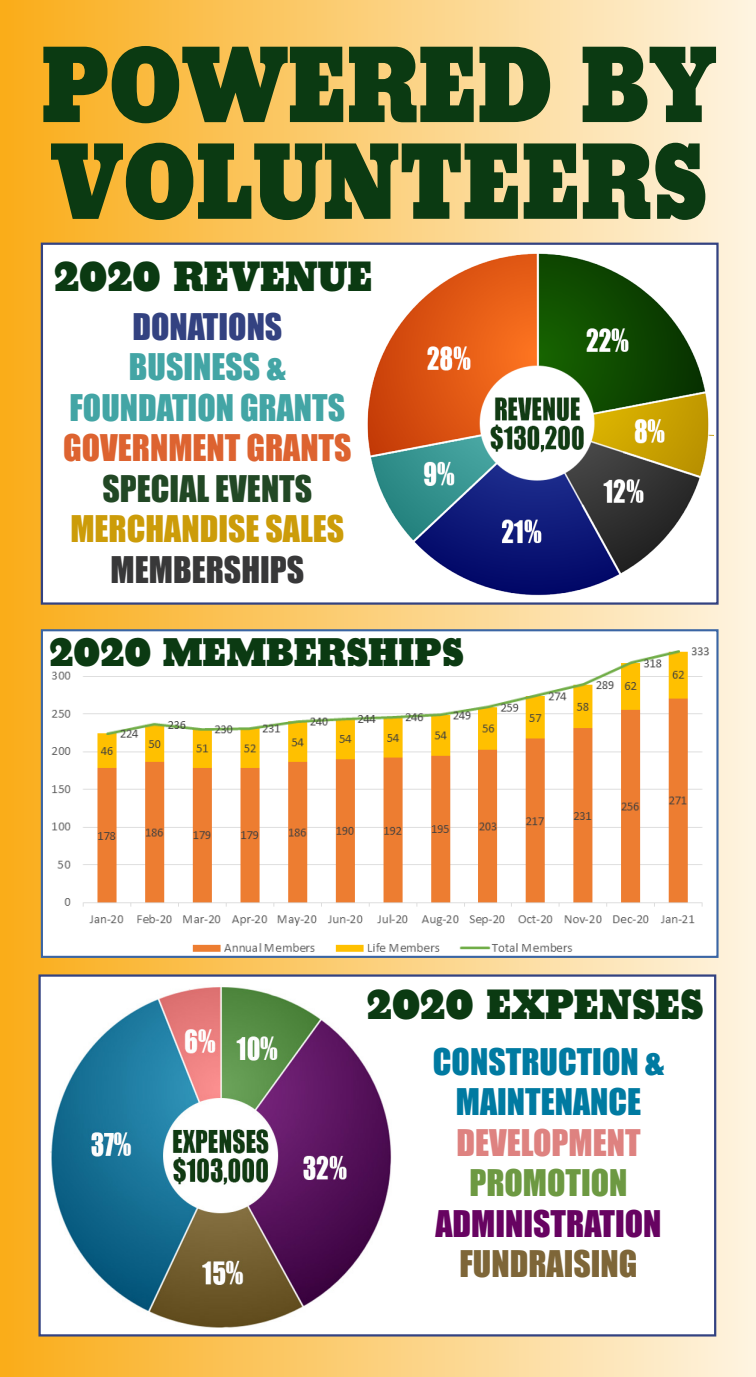
<style>
.page{position:relative;width:756px;height:1377px;background:#fff}
.page>*{position:absolute;margin:0;border:0;box-sizing:border-box;transform-origin:0 0}
.t1{font:700 103.5px "Beton CG Extra";color:#0b3a12;scale:.92 1}
.t2{font:700 40.5px "Beton CG Extra";color:#0b3a12}
.t3{font:700 38.25px "Beton CG Extra";color:#0b3a12}
.t4{font:33.75px "Impact";color:#43a5a5}
.t5{font:33.75px "Impact";color:#007aa1}
.t6{font:33.75px "Impact";color:#dd6330}
.t7{font:33.75px "Impact";color:#cc9c09}
.t8{font:33.75px "Impact";color:#670361}
.t9{font:33.75px "Impact";color:#224825}
.t10{font:33.75px "Impact";color:#383839}
.t11{font:33.75px "Impact";color:#de8280}
.t12{font:33.75px "Impact";color:#7e6638}
.t13{font:33.75px "Impact";color:#334281}
.t14{font:33.75px "Impact";color:#6d9942}
.s1{font-size:47.25px}
.s2{font-size:45px}
</style>
<div class="page">
<div style="left:0;top:0;width:756px;height:1377px;background:linear-gradient(to right,#f9ac19,#fdf3e0)"></div>
<div style="left:41px;top:243px;width:678px;height:362px;background:#fff;border:2px solid #334281"></div>
<img style="left:44px;top:632px;width:672px;height:323px">
<div style="left:41px;top:629px;width:678px;height:329px;border:2px solid #3a65a4"></div>
<div style="left:50px;top:633px;width:662px;height:12px;background:#fff"></div>
<div style="left:38px;top:974px;width:678px;height:363px;background:#fff;border:2px solid #334281"></div>
<img style="left:367px;top:253px;width:347px;height:343px">
<img style="left:50px;top:987px;width:342px;height:341px">
<p class="t1" style="left:41px;top:19px;width:735px">POWERED BY</p>
<p class="t1" style="left:51px;top:116px;width:715px">VOLUNTEERS</p>
<p class="t2" style="left:54px;top:250px;width:320px"><span class="s1">2020</span> REVENUE</p>
<p class="t13" style="left:132px;top:301px;width:152px">DONATIONS</p>
<p class="t4" style="left:129px;top:341px;width:158px">BUSINESS &amp;</p>
<p class="t4" style="left:70px;top:382px;width:277px">FOUNDATION GRANTS</p>
<p class="t6" style="left:63px;top:422px;width:290px">GOVERNMENT GRANTS</p>
<p class="t9" style="left:103px;top:463px;width:211px">SPECIAL EVENTS</p>
<p class="t7" style="left:70px;top:503px;width:276px">MERCHANDISE SALES</p>
<p class="t10" style="left:111px;top:544px;width:195px">MEMBERSHIPS</p>
<p class="t3" style="left:50px;top:628px;width:416px"><span class="s2">2020</span> MEMBERSHIPS</p>
<p class="t2" style="left:367px;top:979px;width:338px"><span class="s1">2020</span> EXPENSES</p>
<p class="t5" style="left:433px;top:1035px;width:233px">CONSTRUCTION &amp;</p>
<p class="t5" style="left:456px;top:1076px;width:187px">MAINTENANCE</p>
<p class="t11" style="left:456px;top:1116px;width:186px">DEVELOPMENT</p>
<p class="t14" style="left:469px;top:1157px;width:160px">PROMOTION</p>
<p class="t8" style="left:435px;top:1197px;width:228px">ADMINISTRATION</p>
<p class="t12" style="left:460px;top:1238px;width:179px">FUNDRAISING</p>
</div>
